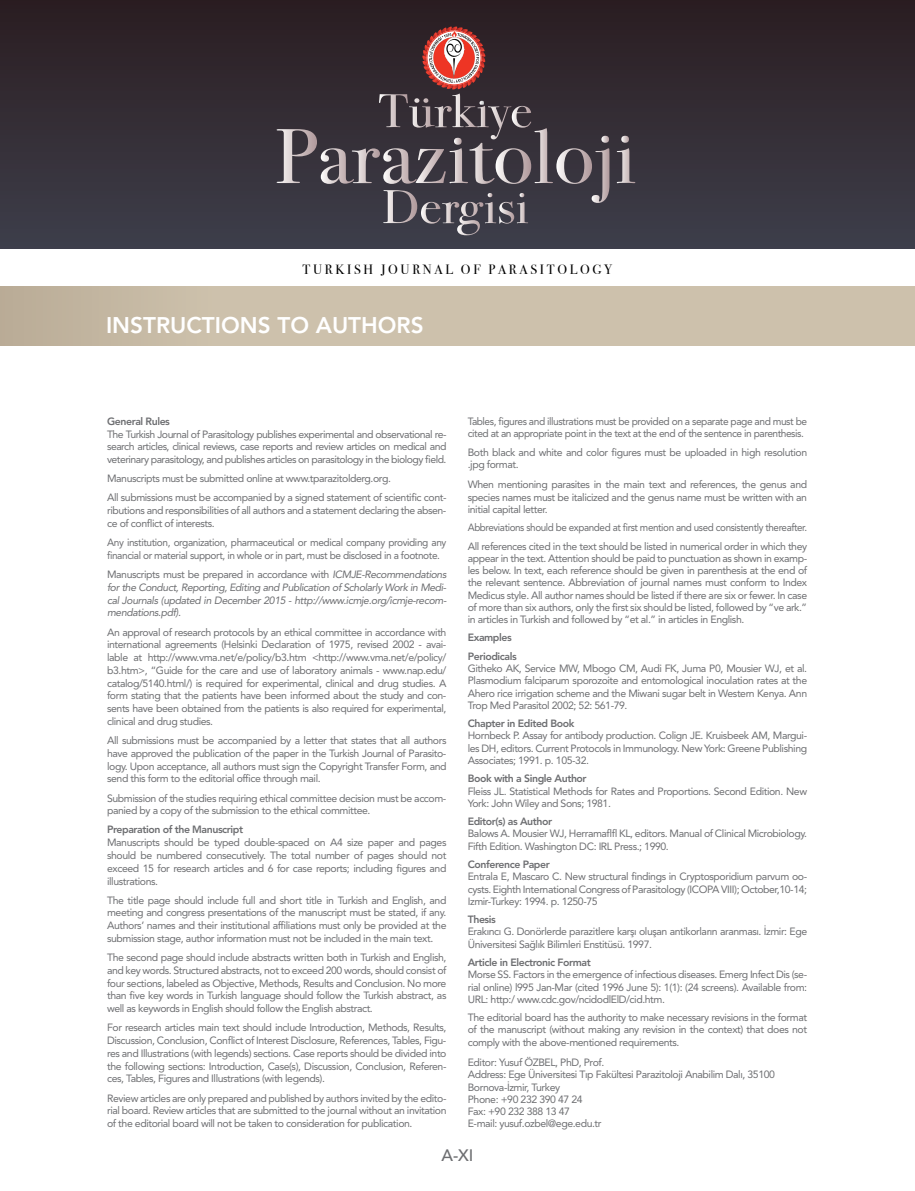
<style>
.page{position:relative;width:915px;height:1191px;background:#fff}
.page>*{position:absolute;margin:0;border:0;box-sizing:border-box;transform-origin:0 0}
.t1{font:800 22.5px "Avenir LT Std";color:#fff}
.t2{font:500 16.5px "Avenir LT Std";color:#6d6e71}
.t3{font:13.5px "Bodoni Svty Two ITCTT Book";letter-spacing:.2em;color:#000}
.t4{font:10.5px/12.8px "Avenir LT Std";letter-spacing:-.04em;color:#6d6e71;text-align:justify}
.t5{font:italic 10.5px/12.8px "Avenir LT Std";letter-spacing:-.04em;color:#6d6e71;text-align:justify}
.t6{font:800 10.5px/18.6px "Avenir LT Std";letter-spacing:-.04em;color:#6d6e71}
.t7{font:10.5px/18.6px "Avenir LT Std";letter-spacing:-.04em;color:#6d6e71;scale:.94 1}
.t8{font:10.5px/12.8px "Avenir LT Std";letter-spacing:-.04em;color:#6d6e71;scale:.96 1}
.s1{font-style:normal}
</style>
<div class="page">
<div style="left:0;top:0;width:914px;height:249px;background:linear-gradient(to bottom,#2a1d21,#3e3f4b)"></div>
<svg style="left:616px;top:136px;width:19px;height:47px"></svg>
<svg style="left:276px;top:27px;width:333px;height:208px;background:#4c4248"></svg>
<div style="left:0;top:287px;width:914px;height:59px;background:linear-gradient(to right,#c5b8a3,#d0c5b0)"></div>
<p class="t3" style="left:302px;top:258px;width:311px">TURKISH JOURNAL OF PARASITOLOGY</p>
<h1 class="t1" style="left:106px;top:312px;width:319px">INSTRUCTIONS TO AUTHORS</h1>
<p class="t6" style="left:107px;top:412px;width:64px">General Rules</p>
<p class="t4" style="left:107px;top:427px;width:341px">The Turkish Journal of Parasitology publishes experimental and observational re&shy;search articles, clinical reviews, case reports and review articles on medical and veterinary parasitology, and publishes articles on parasitology in the biology field.</p>
<p class="t4" style="left:107px;top:469px;width:341px;line-height:19.2px">Manuscripts must be submitted online at www.tparazitolderg.org.<br>All submissions must be accompanied by a signed statement of scientific cont-</p>
<p class="t4" style="left:107px;top:504px;width:341px">ributions and responsibilities of all authors and a statement declaring the absen&shy;ce of conflict of interests.</p>
<p class="t8" style="left:107px;top:536px;width:355px">Any institution, organization, pharmaceutical or medical company providing any financial or material support, in whole or in part, must be disclosed in a footnote.</p>
<p class="t5" style="left:107px;top:568px;width:341px"><span class="s1">Manuscripts must be prepared in accordance with</span> ICMJE-Recommendations for the Conduct, Reporting, Editing and Publication of Scholarly Work in Medi&shy;cal Journals (updated in December 2015 - http://www.icmje.org/icmje-recom&shy;mendations.pdf).</p>
<p class="t4" style="left:107px;top:625px;width:341px">An approval of research protocols by an ethical committee in accordance with international agreements (Helsinki Declaration of 1975, revised 2002 - avai&shy;lable at http://www.vma.net/e/policy/b3.htm &lt;http://www.vma.net/e/policy/ b3.htm&gt;, “Guide for the care and use of laboratory animals - www.nap.edu/ catalog/5140.html/) is required for experimental, clinical and drug studies. A form stating that the patients have been informed about the study and con&shy;sents have been obtained from the patients is also required for experimental, clinical and drug studies.</p>
<p class="t4" style="left:107px;top:734px;width:341px">All submissions must be accompanied by a letter that states that all authors have approved the publication of the paper in the Turkish Journal of Parasito&shy;logy. Upon acceptance, all authors must sign the Copyright Transfer Form, and send this form to the editorial office through mail.</p>
<p class="t4" style="left:107px;top:791px;width:341px">Submission of the studies requiring ethical committee decision must be accom&shy;panied by a copy of the submission to the ethical committee.</p>
<p class="t6" style="left:107px;top:820px;width:138px">Preparation of the Manuscript</p>
<p class="t4" style="left:107px;top:836px;width:341px">Manuscripts should be typed double-spaced on A4 size paper and pages should be numbered consecutively. The total number of pages should not exceed 15 for research articles and 6 for case reports; including figures and illustrations.</p>
<p class="t4" style="left:107px;top:893px;width:341px">The title page should include full and short title in Turkish and English, and meeting and congress presentations of the manuscript must be stated, if any.<br>Authors’ names and their institutional affiliations must only be provided at the submission stage, author information must not be included in the main text.</p>
<p class="t4" style="left:107px;top:951px;width:341px">The second page should include abstracts written both in Turkish and English, and key words. Structured abstracts, not to exceed 200 words, should consist of four sections, labeled as Objective, Methods, Results and Conclusion. No more than five key words in Turkish language should follow the Turkish abstract, as well as keywords in English should follow the English abstract.</p>
<p class="t4" style="left:107px;top:1021px;width:341px">For research articles main text should include Introduction, Methods, Results, Discussion, Conclusion, Conflict of Interest Disclosure, References, Tables, Figu&shy;res and Illustrations (with legends) sections. Case reports should be divided into the following sections: Introduction, Case(s), Discussion, Conclusion, Referen&shy;ces, Tables, Figures and Illustrations (with legends).</p>
<p class="t4" style="left:107px;top:1091px;width:341px">Review articles are only prepared and published by authors invited by the edito&shy;rial board. Review articles that are submitted to the journal without an invitation of the editorial board will not be taken to consideration for publication.</p>
<p class="t4" style="left:467px;top:415px;width:341px;line-height:12.1px">Tables, figures and illustrations must be provided on a separate page and must be cited at an appropriate point in the text at the end of the sentence in parenthesis.</p>
<p class="t4" style="left:467px;top:446px;width:341px;line-height:12.1px">Both black and white and color figures must be uploaded in high resolution .jpg format.</p>
<p class="t4" style="left:467px;top:478px;width:341px;line-height:12.1px">When mentioning parasites in the main text and references, the genus and species names must be italicized and the genus name must be written with an initial capital letter.</p>
<p class="t7" style="left:467px;top:518px;width:362px">Abbreviations should be expanded at first mention and used consistently thereafter.<br>All references cited in the text should be listed in numerical order in which they</p>
<p class="t4" style="left:467px;top:552px;width:341px;line-height:12.1px">appear in the text. Attention should be paid to punctuation as shown in examp&shy;les below. In text, each reference should be given in parenthesis at the end of the relevant sentence. Abbreviation of journal names must conform to Index Medicus style. All author names should be listed if there are six or fewer. In case of more than six authors, only the first six should be listed, followed by “ve ark.” in articles in Turkish and followed by “et al.” in articles in English.</p>
<p class="t6" style="left:467px;top:628px;width:50px">Examples<br>Periodicals</p>
<p class="t4" style="left:467px;top:662px;width:341px;line-height:12.1px">Githeko AK, Service MW, Mbogo CM, Audi FK, Juma P0, Mousier WJ, et al.<br>Plasmodium falciparum sporozoite and entomological inoculation rates at the Ahero rice irrigation scheme and the Miwani sugar belt in Western Kenya. Ann Trop Med Parasitol 2002; 52: 561-79.</p>
<p class="t6" style="left:467px;top:714px;width:108px">Chapter in Edited Book</p>
<p class="t4" style="left:467px;top:729px;width:341px;line-height:12.1px">Hornbeck P. Assay for antibody production. Colign JE. Kruisbeek AM, Margui&shy;les DH, editors. Current Protocols in Immunology. New York: Greene Publishing Associates; 1991. p. 105-32.</p>
<p class="t6" style="left:467px;top:769px;width:120px">Book with a Single Author</p>
<p class="t4" style="left:467px;top:785px;width:341px;line-height:12.1px">Fleiss JL. Statistical Methods for Rates and Proportions. Second Edition. New<br>York: John Wiley and Sons; 1981.</p>
<p class="t6" style="left:467px;top:812px;width:86px">Editor(s) as Author</p>
<p class="t4" style="left:467px;top:827px;width:341px;line-height:12.1px">Balows A. Mousier WJ, Herramaflfl KL, editors. Manual of Clinical Microbiology.<br>Fifth Edition. Washington DC: IRL Press.; 1990.</p>
<p class="t6" style="left:467px;top:855px;width:83px">Conference Paper</p>
<p class="t4" style="left:467px;top:870px;width:341px;line-height:12.1px">Entrala E, Mascaro C. New structural findings in Cryptosporidium parvum oo&shy;cysts. Eighth International Congress of Parasitology (ICOPA VIII); October,10-14; Izmir-Turkey: 1994. p. 1250-75</p>
<p class="t6" style="left:467px;top:910px;width:30px">Thesis</p>
<p class="t4" style="left:467px;top:925px;width:341px;line-height:12.1px">Erakıncı G. Donörlerde parazitlere karşı oluşan antikorların aranması. İzmir: Ege<br>Üniversitesi Sağlık Bilimleri Enstitüsü. 1997.</p>
<p class="t6" style="left:467px;top:953px;width:125px">Article in Electronic Format</p>
<p class="t4" style="left:467px;top:968px;width:341px;line-height:12.1px">Morse SS. Factors in the emergence of infectious diseases. Emerg Infect Dis (se&shy;rial online) l995 Jan-Mar (cited 1996 June 5): 1(1): (24 screens). Available from:<br>URL: http:/ www.cdc.gov/ncidodlElD/cid.htm.</p>
<p class="t4" style="left:467px;top:1011px;width:341px;line-height:12.1px">The editorial board has the authority to make necessary revisions in the format of the manuscript (without making any revision in the context) that does not comply with the above-mentioned requirements.</p>
<p class="t4" style="left:467px;top:1056px;width:308px;line-height:12.1px;text-align:left">Editor: Yusuf ÖZBEL, PhD, Prof.<br>Address: Ege Üniversitesi Tıp Fakültesi Parazitoloji Anabilim Dalı, 35100<br>Bornova-İzmir, Turkey<br>Phone: +90 232 390 47 24<br>Fax: +90 232 388 13 47<br>E-mail: yusuf.ozbel@ege.edu.tr</p>
<h2 class="t2" style="left:441px;top:1145px;width:34px">A-XI</h2>
</div>
